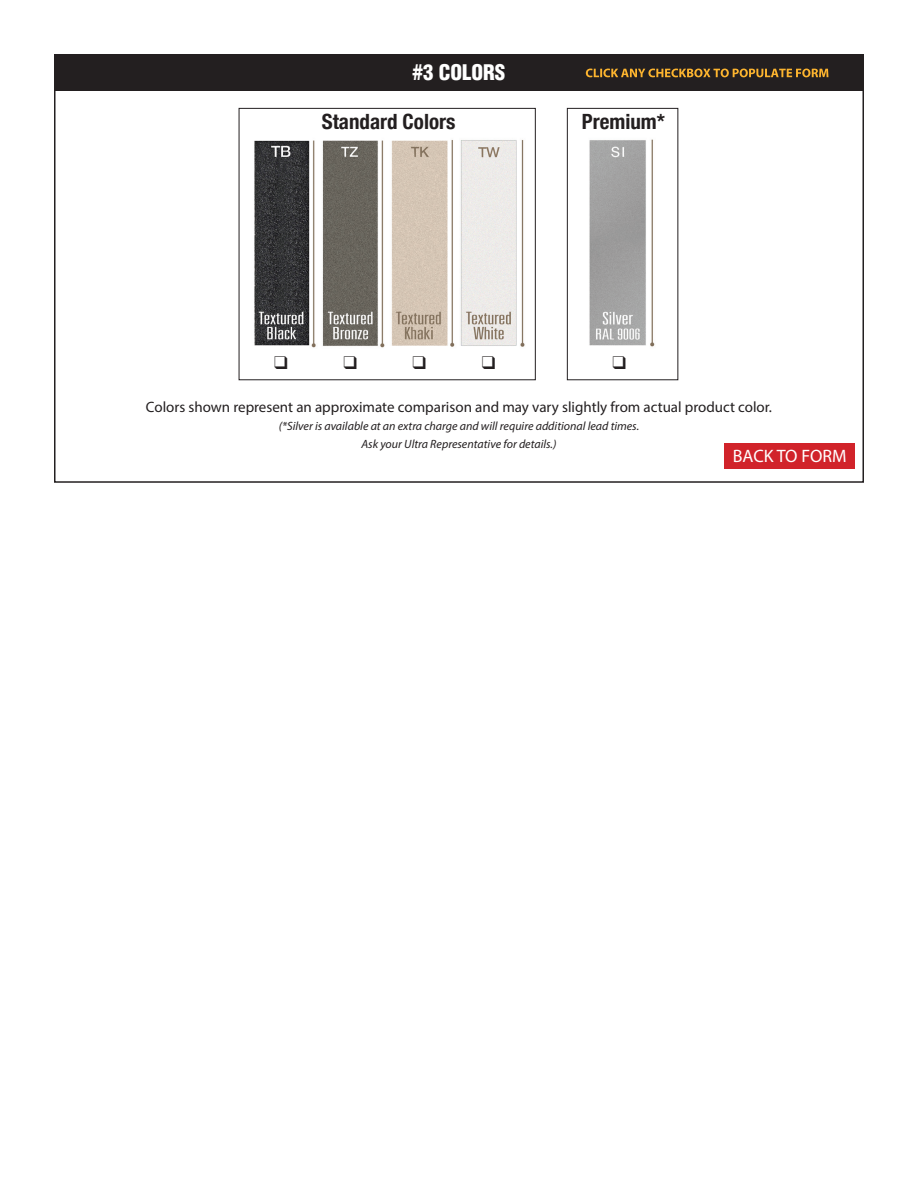
<style>
.page{position:relative;width:918px;height:1188px;background:#fff}
.page>*{position:absolute;margin:0;border:0;box-sizing:border-box;transform-origin:0 0}
.t1{font:700 condensed 21px "Helvetica Neue";color:#231f20}
.t2{font:900 condensed 21px "Helvetica";color:#fff}
.t3{font:18px "Myriad Pro";color:#fff}
.t4{font:15px "Myriad Pro";color:#231f20}
.t5{font:italic 12px/18px "Myriad Pro";color:#231f20;text-align:center}
</style>
<div class="page">
<div style="left:55px;top:55px;width:808px;height:36px;background:#231f20"></div>
<div style="left:54px;top:54px;width:810px;height:429px;border:2px solid #231f20"></div>
<div style="left:724px;top:444px;width:130px;height:25px;background:#d1232a"></div>
<img style="left:254px;top:139px;width:271px;height:209px">
<img style="left:589px;top:139px;width:66px;height:208px">
<div style="left:239px;top:108px;width:297px;height:272px;border:1px solid #231f20"></div>
<div style="left:567px;top:108px;width:111px;height:272px;border:1px solid #231f20"></div>
<svg style="left:586px;top:69px;width:242px;height:8px"></svg>
<h1 class="t2" style="left:413px;top:59px;width:94px">#3 COLORS</h1>
<h1 class="t1" style="left:322px;top:105px;width:135px">Standard Colors</h1>
<h1 class="t1" style="left:582px;top:105px;width:85px">Premium*</h1>
<p class="t4" style="left:146px;top:398px;width:628px">Colors shown represent an approximate comparison and may vary slightly from actual product color.</p>
<p class="t5" style="left:279px;top:417px;width:362px">(*Silver is available at an extra charge and will require additional lead times.<br>Ask your Ultra Representative for details.)</p>
<h2 class="t3" style="left:733px;top:445px;width:115px">BACK TO FORM</h2>
</div>
